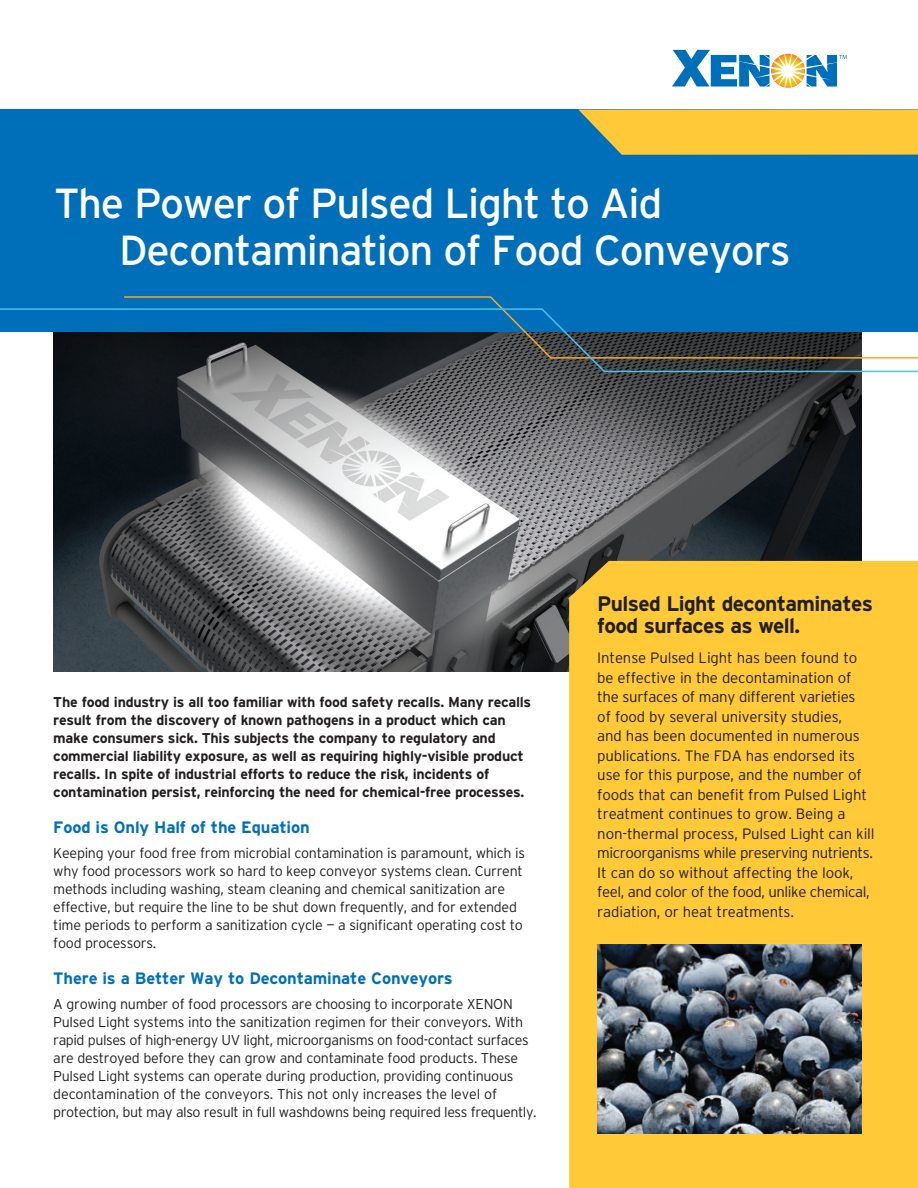
<style>
.page{position:relative;width:918px;height:1188px;background:#fff}
.page>*{position:absolute;margin:0;border:0;box-sizing:border-box;transform-origin:0 0}
.t1{font:42px/46.5px "Interstate";letter-spacing:-.03em;color:#fff}
.t2{font:700 21px/22.5px "Interstate";letter-spacing:-.03em;color:#231f20}
.t3{font:700 16.5px "Interstate";letter-spacing:-.01em;color:#006fba}
.t4{font:300 15px/19.5px "Interstate";letter-spacing:-.01em;color:#231f20}
.t5{font:300 14.25px/18px "Interstate";letter-spacing:-.02em;color:#231f20}
.t6{font:700 14.25px/18px "Interstate";letter-spacing:-.02em;color:#231f20}
</style>
<div class="page">
<img style="left:53px;top:373px;width:809px;height:298px">
<div style="left:0;top:109px;width:918px;height:223px;background:#006fba"></div>
<svg style="left:124px;top:296px;width:379px;height:12px"></svg>
<svg style="left:0;top:308px;width:918px;height:65px"></svg>
<svg style="left:578px;top:109px;width:340px;height:46px;background:#eac142"></svg>
<svg style="left:672px;top:50px;width:175px;height:38px"></svg>
<div style="left:568px;top:560px;width:350px;height:628px;background:#ffc938"></div>
<img style="left:597px;top:945px;width:264px;height:189px">
<h1 class="t1" style="left:119px;top:180px;width:673px;text-indent:-65px">The Power of Pulsed Light to Aid<br>Decontamination of Food Conveyors</h1>
<p class="t6" style="left:53px;top:693px;width:479px">The food industry is all too familiar with food safety recalls. Many recalls result from the discovery of known pathogens in a product which can make consumers sick. This subjects the company to regulatory and commercial liability exposure, as well as requiring highly-visible product recalls. In spite of industrial efforts to reduce the risk, incidents of contamination persist, reinforcing the need for chemical-free processes.</p>
<p class="t3" style="left:53px;top:818px;width:258px">Food is Only Half of the Equation</p>
<p class="t5" style="left:53px;top:844px;width:473px">Keeping your food free from microbial contamination is paramount, which is why food processors work so hard to keep conveyor systems clean. Current methods including washing, steam cleaning and chemical sanitization are effective, but require the line to be shut down frequently, and for extended time periods to perform a sanitization cycle — a significant operating cost to food processors.</p>
<p class="t3" style="left:53px;top:969px;width:401px">There is a Better Way to Decontaminate Conveyors</p>
<p class="t5" style="left:53px;top:995px;width:485px">A growing number of food processors are choosing to incorporate XENON Pulsed Light systems into the sanitization regimen for their conveyors. With rapid pulses of high-energy UV light, microorganisms on food-contact surfaces are destroyed before they can grow and contaminate food products. These Pulsed Light systems can operate during production, providing continuous decontamination of the conveyors. This not only increases the level of protection, but may also result in full washdowns being required less frequently.</p>
<h2 class="t2" style="left:597px;top:592px;width:277px">Pulsed Light decontaminates food surfaces as well.</h2>
<p class="t4" style="left:597px;top:648px;width:279px">Intense Pulsed Light has been found to be effective in the decontamination of the surfaces of many different varieties<br>of food by several university studies,<br>and has been documented in numerous publications. The FDA has endorsed its use for this purpose, and the number of foods that can benefit from Pulsed Light treatment continues to grow. Being a non-thermal process, Pulsed Light can kill microorganisms while preserving nutrients.<br>It can do so without affecting the look, feel, and color of the food, unlike chemical, radiation, or heat treatments.</p>
</div>
